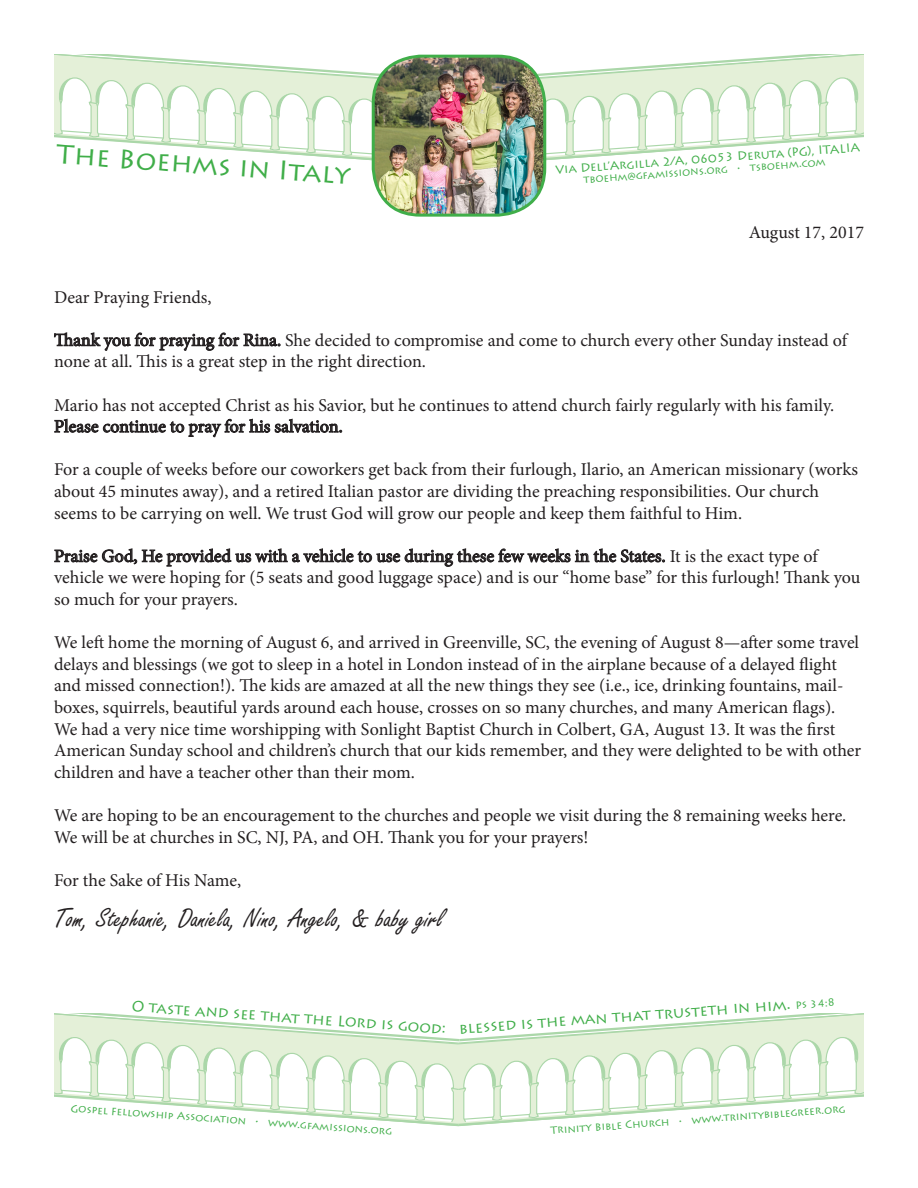
<style>
.page{position:relative;width:918px;height:1188px;background:#fff}
.page>*{position:absolute;margin:0;border:0;box-sizing:border-box;transform-origin:0 0}
.t1{font:28.5px "Freestyle Script";color:#231f20}
.t2{font:27px "Lithos Pro";color:#40ae49}
.t3{font:18px/21.6px "Minion Pro";letter-spacing:-.005em;color:#231f20}
.t4{font:15px "Lithos Pro";color:#40ae49}
.t5{font:12px "Lithos Pro";color:#40ae49}
.t6{font:10.5px "Lithos Pro";color:#40ae49}
.s1{font-size:10.5px}
</style>
<div class="page">
<svg style="left:54px;top:332px;width:227px;height:19px"></svg>
<svg style="left:54px;top:418px;width:288px;height:20px"></svg>
<svg style="left:54px;top:548px;width:611px;height:19px"></svg>
<svg style="left:54px;top:54px;width:810px;height:113px"></svg>
<img style="left:373px;top:56px;width:172px;height:159px">
<div style="left:372px;top:55px;width:174px;height:162px;border:3px solid #40ae49;border-radius:47px"></div>
<svg style="left:54px;top:1014px;width:810px;height:112px"></svg>
<p class="t2" style="left:58px;top:139px;width:296px;rotate:4deg">The Boehms in Italy</p>
<p class="t5" style="left:555px;top:162px;width:307px;rotate:-4deg">Via Dell’Argilla 2/A, 06053 Deruta (PG), ITALIA</p>
<p class="t6" style="left:583px;top:173px;width:244px;rotate:-4deg">tboehm@gfamissions.org • tsboehm.com</p>
<p class="t3" style="left:749px;top:221px;width:117px">August 17, 2017</p>
<p class="t3" style="left:54px;top:286px;width:159px">Dear Praying Friends,</p>
<p class="t3" style="left:54px;top:329px;width:795px">Thank you for praying for Rina. She decided to compromise and come to church every other Sunday instead of none at all. This is a great step in the right direction.</p>
<p class="t3" style="left:54px;top:394px;width:782px">Mario has not accepted Christ as his Savior, but he continues to attend church fairly regularly with his family.<br>Please continue to pray for his salvation.</p>
<p class="t3" style="left:54px;top:459px;width:806px">For a couple of weeks before our coworkers get back from their furlough, Ilario, an American missionary (works about 45 minutes away), and a retired Italian pastor are dividing the preaching responsibilities. Our church seems to be carrying on well. We trust God will grow our people and keep them faithful to Him.</p>
<p class="t3" style="left:54px;top:545px;width:808px">Praise God, He provided us with a vehicle to use during these few weeks in the States. It is the exact type of vehicle we were hoping for (5 seats and good luggage space) and is our “home base” for this furlough! Thank you so much for your prayers.</p>
<p class="t3" style="left:54px;top:632px;width:809px">We left home the morning of August 6, and arrived in Greenville, SC, the evening of August 8—after some travel delays and blessings (we got to sleep in a hotel in London instead of in the airplane because of a delayed flight and missed connection!). The kids are amazed at all the new things they see (i.e., ice, drinking fountains, mail&shy;boxes, squirrels, beautiful yards around each house, crosses on so many churches, and many American flags).<br>We had a very nice time worshipping with Sonlight Baptist Church in Colbert, GA, August 13. It was the first American Sunday school and children’s church that our kids remember, and they were delighted to be with other children and have a teacher other than their mom.</p>
<p class="t3" style="left:54px;top:804px;width:794px">We are hoping to be an encouragement to the churches and people we visit during the 8 remaining weeks here.<br>We will be at churches in SC, NJ, PA, and OH. Thank you for your prayers!</p>
<p class="t3" style="left:54px;top:869px;width:189px">For the Sake of His Name,</p>
<p class="t1" style="left:54px;top:902px;width:391px">Tom, Stephanie, Daniela, Nino, Angelo, &amp; baby girl</p>
<p class="t4" style="left:132px;top:998px;width:316px;rotate:4deg">O taste and see that the Lord is good:</p>
<p class="t4" style="left:459px;top:1019px;width:378px;rotate:-4deg">blessed is the man that trusteth in him. <span class="s1">Ps 34:8</span></p>
<p class="t6" style="left:71px;top:1102px;width:324px;rotate:4deg">Gospel Fellowship Association • www.gfamissions.org</p>
<p class="t6" style="left:550px;top:1124px;width:297px;rotate:-4deg">Trinity Bible Church • www.trinitybiblegreer.org</p>
</div>
